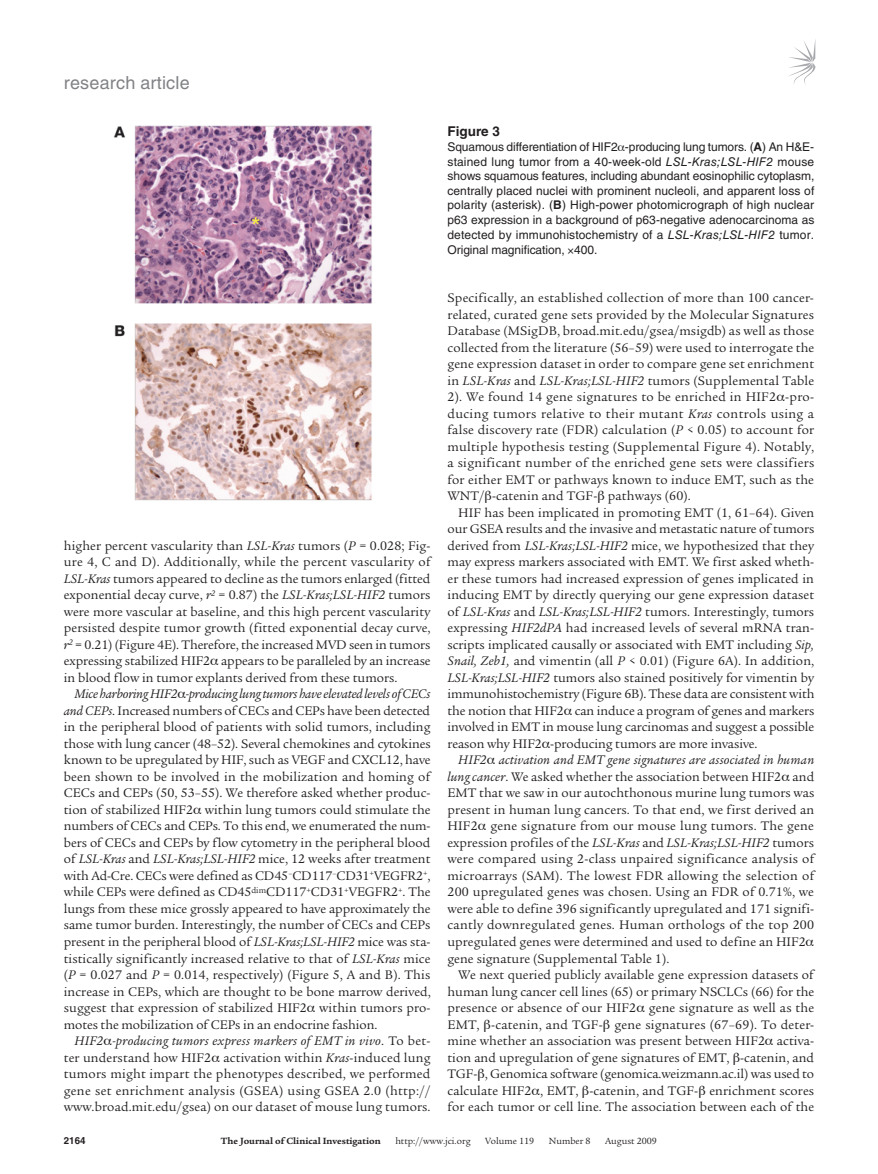
<style>
.page{position:relative;width:878px;height:1174px;background:#fff}
.page>*{position:absolute;margin:0;border:0;box-sizing:border-box;transform-origin:0 0}
.t1{font:18px "Helvetica LT Std";letter-spacing:.01em;color:#808285}
.t2{font:13.5px/16.5px "Legacy Serif Std";letter-spacing:.01em;color:#231f20;text-align:justify}
.t3{font:700 13.5px "Helvetica LT Std";color:#231f20}
.t4{font:12px/14.7px "Helvetica LT Std";letter-spacing:-.005em;color:#231f20;text-align:justify}
.t5{font:9.75px "Legacy Serif Std";color:#231f20}
.t6{font:700 9.75px "Legacy Serif Std";color:#231f20}
.t7{font:700 9.75px "Helvetica LT Std";color:#231f20}
.s1{font-style:italic}
.s2{font-weight:700}
</style>
<div class="page">
<svg style="left:789px;top:41px;width:26px;height:44px"></svg>
<img style="left:114px;top:125px;width:258px;height:376px">
<h1 class="t1" style="left:64px;top:72px;width:127px">research article</h1>
<p class="t2" style="left:64px;top:537px;width:368px">higher percent vascularity than <span class="s1">LSL-Kras</span> tumors (<span class="s1">P</span> = 0.028; Fig&shy;ure 4, C and D). Additionally, while the percent vascularity of <span class="s1">LSL-Kras</span> tumors appeared to decline as the tumors enlarged (fitted exponential decay curve, <span class="s1">r</span><sup>2</sup> = 0.87) the <span class="s1">LSL-Kras;LSL-HIF2</span> tumors were more vascular at baseline, and this high percent vascularity persisted despite tumor growth (fitted exponential decay curve, <span class="s1">r</span><sup>2</sup> = 0.21) (Figure 4E). Therefore, the increased MVD seen in tumors expressing stabilized HIF2 appears to be paralleled by an increase in blood flow in tumor explants derived from these tumors.</p>
<p class="t2" style="left:64px;top:686px;width:368px;text-indent:11px"><span class="s1">Mice harboring HIF2 -producing lung tumors have elevated levels of CECs and CEPs</span>. Increased numbers of CECs and CEPs have been detected in the peripheral blood of patients with solid tumors, including those with lung cancer (48–52). Several chemokines and cytokines known to be upregulated by HIF, such as VEGF and CXCL12, have been shown to be involved in the mobilization and homing of CECs and CEPs (50, 53–55). We therefore asked whether produc&shy;tion of stabilized HIF2 within lung tumors could stimulate the numbers of CECs and CEPs. To this end, we enumerated the num&shy;bers of CECs and CEPs by flow cytometry in the peripheral blood of <span class="s1">LSL-Kras</span> and <span class="s1">LSL-Kras;LSL-HIF2</span> mice, 12 weeks after treatment with Ad-Cre. CECs were defined as CD45<sup>–</sup>CD117<sup>–</sup>CD31<sup>+</sup>VEGFR2<sup>+</sup>, while CEPs were defined as CD45<sup>dim</sup>CD117<sup>+</sup>CD31<sup>+</sup>VEGFR2<sup>+</sup>. The lungs from these mice grossly appeared to have approximately the same tumor burden. Interestingly, the number of CECs and CEPs present in the peripheral blood of <span class="s1">LSL-Kras;LSL-HIF2</span> mice was sta&shy;tistically significantly increased relative to that of <span class="s1">LSL-Kras</span> mice (<span class="s1">P</span> = 0.027 and <span class="s1">P</span> = 0.014, respectively) (Figure 5, A and B). This increase in CEPs, which are thought to be bone marrow derived, suggest that expression of stabilized HIF2 within tumors pro&shy;motes the mobilization of CEPs in an endocrine fashion.</p>
<p class="t2" style="left:64px;top:1032px;width:368px;text-indent:11px"><span class="s1">HIF2 -producing tumors express markers of EMT in vivo</span>. To bet&shy;ter understand how HIF2 activation within <span class="s1">Kras</span>-induced lung tumors might impart the phenotypes described, we performed gene set enrichment analysis (GSEA) using GSEA 2.0 (http:// www.broad.mit.edu/gsea) on our dataset of mouse lung tumors.</p>
<p class="t3" style="left:447px;top:123px;width:54px">Figure 3</p>
<p class="t4" style="left:447px;top:139px;width:368px">Squamous differentiation of HIF2 -producing lung tumors. (<span class="s2">A</span>) An H&amp;E&shy;stained lung tumor from a 40-week-old <span class="s1">LSL-Kras;LSL-HIF2</span> mouse shows squamous features, including abundant eosinophilic cytoplasm, centrally placed nuclei with prominent nucleoli, and apparent loss of polarity (asterisk). (<span class="s2">B</span>) High-power photomicrograph of high nuclear p63 expression in a background of p63-negative adenocarcinoma as detected by immunohistochemistry of a <span class="s1">LSL-Kras;LSL-HIF2</span> tumor.<br>Original magnification, 400.</p>
<p class="t2" style="left:447px;top:290px;width:368px">Specifically, an established collection of more than 100 cancer&shy;related, curated gene sets provided by the Molecular Signatures Database (MSigDB, broad.mit.edu/gsea/msigdb) as well as those collected from the literature (56–59) were used to interrogate the gene expression dataset in order to compare gene set enrichment in <span class="s1">LSL-Kras</span> and <span class="s1">LSL-Kras;LSL-HIF2</span> tumors (Supplemental Table 2). We found 14 gene signatures to be enriched in HIF2 -pro&shy;ducing tumors relative to their mutant <span class="s1">Kras</span> controls using a false discovery rate (FDR) calculation (<span class="s1">P</span> &lt; 0.05) to account for multiple hypothesis testing (Supplemental Figure 4). Notably, a significant number of the enriched gene sets were classifiers for either EMT or pathways known to induce EMT, such as the WNT/ -catenin and TGF- pathways (60).</p>
<p class="t2" style="left:447px;top:504px;width:368px;text-indent:11px">HIF has been implicated in promoting EMT (1, 61–64). Given our GSEA results and the invasive and metastatic nature of tumors derived from <span class="s1">LSL-Kras;LSL-HIF2</span> mice, we hypothesized that they may express markers associated with EMT. We first asked wheth&shy;er these tumors had increased expression of genes implicated in inducing EMT by directly querying our gene expression dataset of <span class="s1">LSL-Kras</span> and <span class="s1">LSL-Kras;LSL-HIF2</span> tumors. Interestingly, tumors expressing <span class="s1">HIF2dPA</span> had increased levels of several mRNA tran&shy;scripts implicated causally or associated with EMT including <span class="s1">Sip, Snail, Zeb1,</span> and vimentin (all <span class="s1">P</span> &lt; 0.01) (Figure 6A). In addition, <span class="s1">LSL-Kras;LSL-HIF2</span> tumors also stained positively for vimentin by immunohistochemistry (Figure 6B). These data are consistent with the notion that HIF2 can induce a program of genes and markers involved in EMT in mouse lung carcinomas and suggest a possible reason why HIF2 -producing tumors are more invasive.</p>
<p class="t2" style="left:447px;top:752px;width:368px;text-align:left;text-indent:11px"><span class="s1">HIF2 activation and EMT gene signatures are associated in human lung cancer</span>. We asked whether the association between HIF2 and EMT that we saw in our autochthonous murine lung tumors was present in human lung cancers. To that end, we first derived an HIF2 gene signature from our mouse lung tumors. The gene expression profiles of the <span class="s1">LSL-Kras</span> and <span class="s1">LSL-Kras;LSL-HIF2</span> tumors were compared using 2-class unpaired significance analysis of microarrays (SAM). The lowest FDR allowing the selection of 200 upregulated genes was chosen. Using an FDR of 0.71%, we were able to define 396 significantly upregulated and 171 signifi&shy;cantly downregulated genes. Human orthologs of the top 200 upregulated genes were determined and used to define an HIF2 gene signature (Supplemental Table 1).</p>
<p class="t2" style="left:447px;top:966px;width:368px;text-indent:11px">We next queried publicly available gene expression datasets of human lung cancer cell lines (65) or primary NSCLCs (66) for the presence or absence of our HIF2 gene signature as well as the EMT, -catenin, and TGF- gene signatures (67–69). To deter&shy;mine whether an association was present between HIF2 activa&shy;tion and upregulation of gene signatures of EMT, -catenin, and TGF- , Genomica software (genomica.weizmann.ac.il) was used to calculate HIF2 , EMT, -catenin, and TGF- enrichment scores for each tumor or cell line. The association between each of the</p>
<p class="t7" style="left:64px;top:1134px;width:23px">2164</p>
<p class="t6" style="left:221px;top:1135px;width:161px">The Journal of Clinical Investigation</p>
<p class="t5" style="left:395px;top:1135px;width:77px">http://www.jci.org</p>
<p class="t5" style="left:485px;top:1135px;width:50px">Volume 119</p>
<p class="t5" style="left:549px;top:1135px;width:43px">Number 8</p>
<p class="t5" style="left:605px;top:1135px;width:53px">August 2009</p>
</div>
